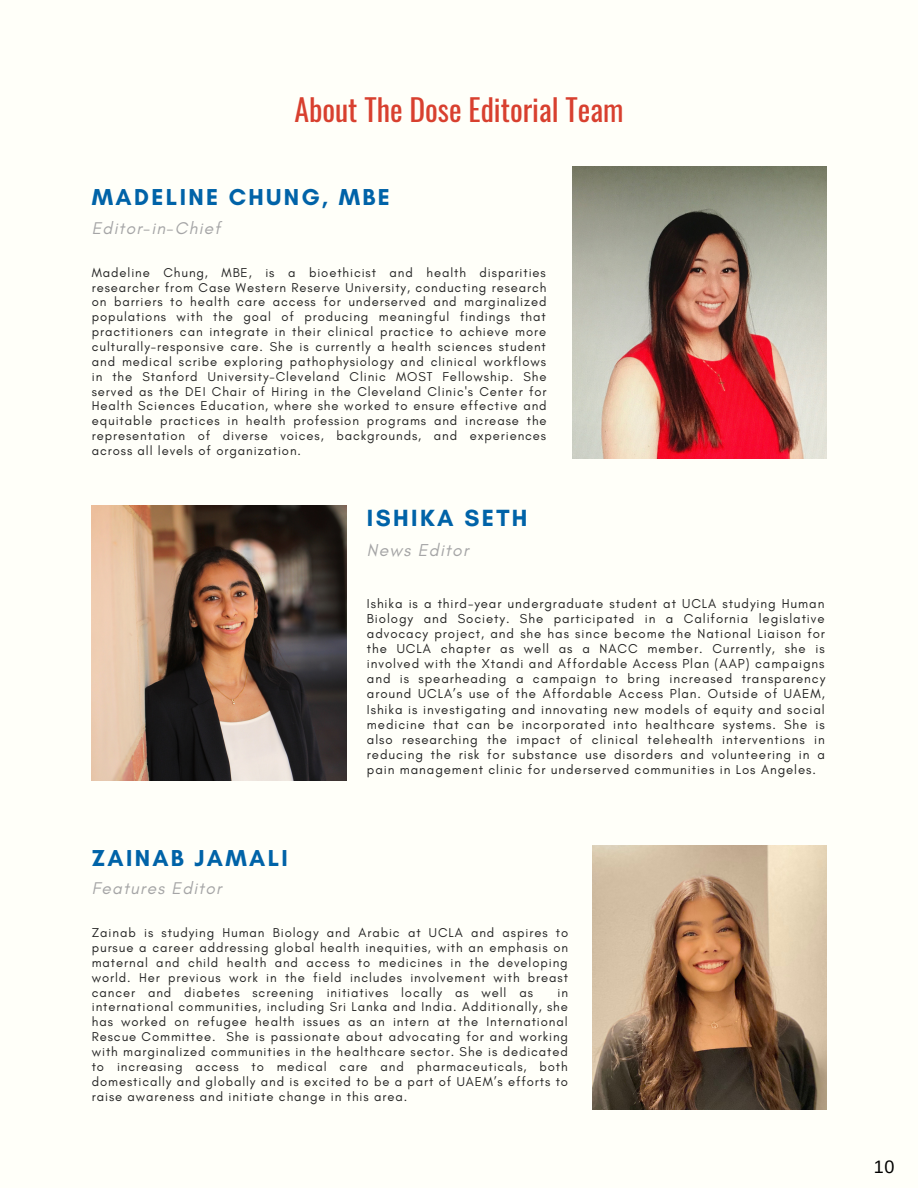
<style>
.page{position:relative;width:918px;height:1188px;background:#fffff9}
.page>*{position:absolute;margin:0;border:0;box-sizing:border-box;transform-origin:0 0}
.t1{font:29.85px "Oswald";color:#d8402f}
.t2{font:700 23.85px "Glacial Indifference";letter-spacing:.1em;color:#0063a8}
.t3{font:700 23.55px "Glacial Indifference";letter-spacing:.1em;color:#0063a8}
.t4{font:18px "Arimo";color:#000}
.t5{font:italic 17.55px "Glacial Indifference";letter-spacing:.07em;color:#a5a5a6}
.t6{font:italic 17.25px "Glacial Indifference";letter-spacing:.07em;color:#a5a5a6}
.t7{font:13.2px/15.1px "Glacial Indifference";letter-spacing:.07em;color:#222;text-align:justify}
.t8{font:13.05px/14.9px "Glacial Indifference";letter-spacing:.07em;color:#222;text-align:justify}
</style>
<div class="page">
<img style="left:572px;top:166px;width:254px;height:293px">
<img style="left:92px;top:505px;width:254px;height:276px">
<img style="left:593px;top:845px;width:234px;height:264px">
<p class="t1" style="left:294px;top:87px;width:331px">About The Dose Editorial Team</p>
<p class="t3" style="left:92px;top:183px;width:300px">MADELINE CHUNG, MBE</p>
<p class="t6" style="left:92px;top:217px;width:130px">Editor-in-Chief</p>
<p class="t8" style="left:92px;top:265px;width:456px">Madeline Chung, MBE, is a bioethicist and health disparities researcher from Case Western Reserve University, conducting research on barriers to health care access for underserved and marginalized populations with the goal of producing meaningful findings that practitioners can integrate in their clinical practice to achieve more culturally-responsive care. She is currently a health sciences student and medical scribe exploring pathophysiology and clinical workflows in the Stanford University-Cleveland Clinic MOST Fellowship. She served as the DEI Chair of Hiring in the Cleveland Clinic's Center for Health Sciences Education, where she worked to ensure effective and equitable practices in health profession programs and increase the representation of diverse voices, backgrounds, and experiences across all levels of organization.</p>
<p class="t2" style="left:367px;top:504px;width:162px">ISHIKA SETH</p>
<p class="t5" style="left:367px;top:540px;width:103px">News Editor</p>
<p class="t3" style="left:92px;top:843px;width:198px">ZAINAB JAMALI</p>
<p class="t6" style="left:92px;top:878px;width:131px">Features Editor</p>
<p class="t7" style="left:367px;top:596px;width:460px">Ishika is a third-year undergraduate student at UCLA studying Human Biology and Society. She participated in a California legislative advocacy project, and she has since become the National Liaison for the UCLA chapter as well as a NACC member. Currently, she is involved with the Xtandi and Affordable Access Plan (AAP) campaigns and is spearheading a campaign to bring increased transparency around UCLA’s use of the Affordable Access Plan. Outside of UAEM, Ishika is investigating and innovating new models of equity and social medicine that can be incorporated into healthcare systems. She is also researching the impact of clinical telehealth interventions in reducing the risk for substance use disorders and volunteering in a pain management clinic for underserved communities in Los Angeles.</p>
<p class="t8" style="left:92px;top:925px;width:478px">Zainab is studying Human Biology and Arabic at UCLA and aspires to pursue a career addressing global health inequities, with an emphasis on maternal and child health and access to medicines in the developing world. Her previous work in the field includes involvement with breast cancer and diabetes screening initiatives locally as well as</p>
<p class="t8" style="left:92px;top:985px;width:478px;text-indent:466px">in international communities, including Sri Lanka and India. Additionally, she has worked on refugee health issues as an intern at the International Rescue Committee. She is passionate about advocating for and working with marginalized communities in the healthcare sector. She is dedicated to increasing access to medical care and pharmaceuticals, both domestically and globally and is excited to be a part of UAEM’s efforts to raise awareness and initiate change in this area.</p>
<p class="t4" style="left:874px;top:1157px;width:22px">10</p>
</div>
